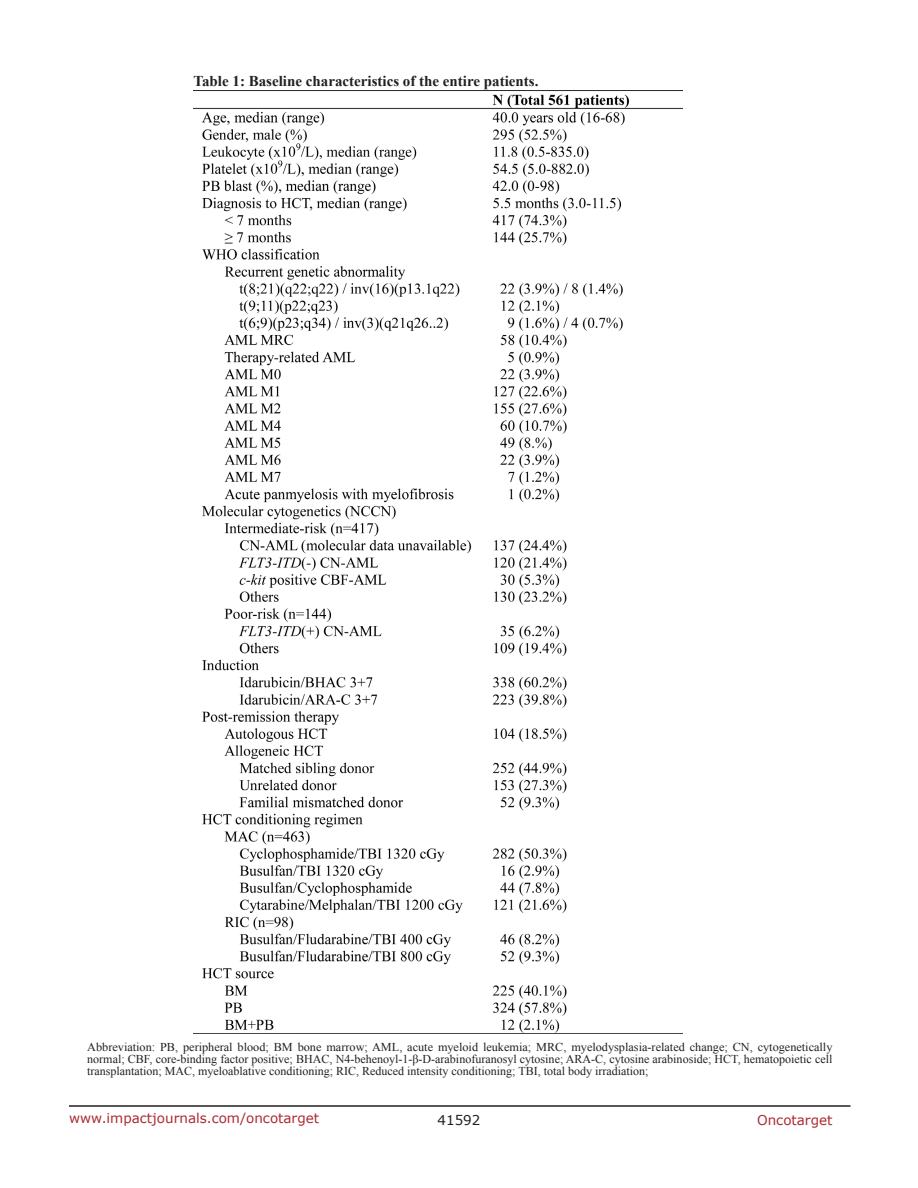
<style>
.page{position:relative;width:918px;height:1188px;background:#fff}
.page>*{position:absolute;margin:0;border:0;box-sizing:border-box;transform-origin:0 0}
.TableHeading{font:700 15px "Times New Roman";color:#221f22}
.t1{font:13.5px "Verdana";color:#ac2b31}
.t2{font:13.5px "Verdana";color:#221f22}
.TableText{font:12px/12px "Times New Roman";color:#221f22;text-align:justify}
</style>
<div class="page">
<hr style="left:69px;top:1105px;width:781px;height:2px;background:#231f20">
<img style="left:193px;top:90px;width:490px;height:943px">
<p class="TableHeading" style="left:194px;top:70px;width:346px">Table 1: Baseline characteristics of the entire patients.</p>
<p class="TableText" style="left:87px;top:1040px;width:747px">Abbreviation: PB, peripheral blood; BM bone marrow; AML, acute myeloid leukemia; MRC, myelodysplasia-related change; CN, cytogenetically normal; CBF, core-binding factor positive; BHAC, N4-behenoyl-1-β-D-arabinofuranosyl cytosine; ARA-C, cytosine arabinoside; HCT, hematopoietic cell transplantation; MAC, myeloablative conditioning; RIC, Reduced intensity conditioning; TBI, total body irradiation;</p>
<p class="t1" style="left:69px;top:1109px;width:252px">www.impactjournals.com/oncotarget</p>
<p class="t2" style="left:438px;top:1111px;width:44px">41592</p>
<p class="t1" style="left:757px;top:1111px;width:77px">Oncotarget</p>
</div>
